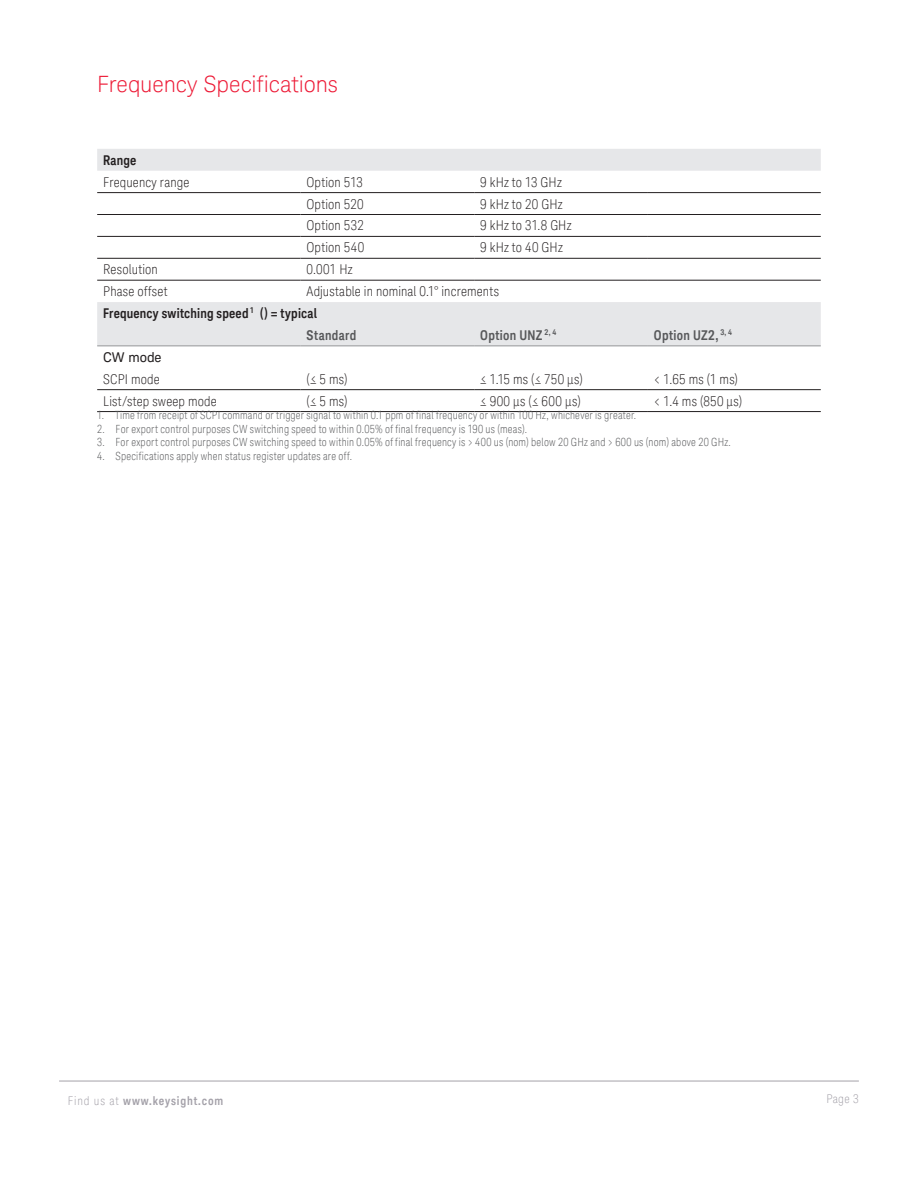
<style>
.page{position:relative;width:918px;height:1188px;background:#fff}
.page>*{position:absolute;margin:0;border:0;box-sizing:border-box;transform-origin:0 0}
.K_Heading_1{font:300 22.5px "Keysight Sans";letter-spacing:-.005em;color:#ed1a36}
.K_Table_Text{font:300 condensed 13.5px "Keysight Sans";letter-spacing:.015em;color:#231f20}
.K_Table_Heading_1{font:700 13.5px "Keysight Sans Condensed";letter-spacing:.01em;color:#231f20}
.K_Table_Heading_2{font:700 13.5px "Keysight Sans Condensed";letter-spacing:.02em;color:#57585a}
.Table_Heading_3{font:13.5px "Keysight Sans";color:#231f20}
.t1{font:700 12px "Keysight Sans Condensed";letter-spacing:.07em;color:#a4a1a9}
.t2{font:300 condensed 12px "Keysight Sans";color:#a4a1a9}
.t3{font:300 condensed 11.25px "Keysight Sans";letter-spacing:.02em;color:#57585a;scale:.95 1}
.s1{font-family:"Keysight Sans";font-weight:300;font-stretch:condensed}
</style>
<div class="page">
<hr style="left:59px;top:1081px;width:800px;height:1px;background:#a4a1a9">
<svg style="left:97px;top:149px;width:724px;height:197px"></svg>
<hr style="left:97px;top:192px;width:204px;height:1px;background:#231f20">
<hr style="left:301px;top:192px;width:173px;height:1px;background:#231f20">
<hr style="left:474px;top:192px;width:174px;height:1px;background:#231f20">
<hr style="left:648px;top:192px;width:173px;height:1px;background:#231f20">
<hr style="left:97px;top:214px;width:204px;height:1px;background:#231f20">
<hr style="left:301px;top:214px;width:173px;height:1px;background:#231f20">
<hr style="left:474px;top:214px;width:174px;height:1px;background:#231f20">
<hr style="left:648px;top:214px;width:173px;height:1px;background:#231f20">
<hr style="left:97px;top:236px;width:204px;height:1px;background:#231f20">
<hr style="left:301px;top:236px;width:173px;height:1px;background:#231f20">
<hr style="left:474px;top:236px;width:174px;height:1px;background:#231f20">
<hr style="left:648px;top:236px;width:173px;height:1px;background:#231f20">
<hr style="left:97px;top:258px;width:204px;height:1px;background:#231f20">
<hr style="left:301px;top:258px;width:173px;height:1px;background:#231f20">
<hr style="left:474px;top:258px;width:174px;height:1px;background:#231f20">
<hr style="left:648px;top:258px;width:173px;height:1px;background:#231f20">
<hr style="left:97px;top:280px;width:204px;height:1px;background:#231f20">
<hr style="left:301px;top:280px;width:173px;height:1px;background:#231f20">
<hr style="left:474px;top:280px;width:174px;height:1px;background:#231f20">
<hr style="left:648px;top:280px;width:173px;height:1px;background:#231f20">
<hr style="left:97px;top:389px;width:204px;height:1px;background:#231f20">
<hr style="left:301px;top:389px;width:173px;height:1px;background:#231f20">
<hr style="left:474px;top:389px;width:174px;height:1px;background:#231f20">
<hr style="left:648px;top:389px;width:173px;height:1px;background:#231f20">
<hr style="left:97px;top:411px;width:204px;height:1px;background:#231f20">
<hr style="left:301px;top:411px;width:173px;height:1px;background:#231f20">
<hr style="left:474px;top:411px;width:174px;height:1px;background:#231f20">
<hr style="left:648px;top:411px;width:173px;height:1px;background:#231f20">
<hr style="left:97px;top:346px;width:204px;height:1px;background:#939598">
<hr style="left:301px;top:346px;width:173px;height:1px;background:#939598">
<hr style="left:474px;top:346px;width:174px;height:1px;background:#939598">
<hr style="left:648px;top:346px;width:173px;height:1px;background:#939598">
<p class="K_Heading_1" style="left:97px;top:71px;width:242px">Frequency Specifications</p>
<p class="K_Table_Heading_1" style="left:103px;top:152px;width:35px">Range</p>
<p class="K_Table_Text" style="left:103px;top:174px;width:88px">Frequency range</p>
<p class="K_Table_Text" style="left:307px;top:174px;width:58px">Option 513</p>
<p class="K_Table_Text" style="left:480px;top:174px;width:83px">9 kHz to 13 GHz</p>
<p class="K_Table_Text" style="left:307px;top:196px;width:59px">Option 520</p>
<p class="K_Table_Text" style="left:480px;top:196px;width:84px">9 kHz to 20 GHz</p>
<p class="K_Table_Text" style="left:307px;top:218px;width:59px">Option 532</p>
<p class="K_Table_Text" style="left:480px;top:218px;width:93px">9 kHz to 31.8 GHz</p>
<p class="K_Table_Text" style="left:307px;top:240px;width:59px">Option 540</p>
<p class="K_Table_Text" style="left:480px;top:240px;width:84px">9 kHz to 40 GHz</p>
<p class="K_Table_Text" style="left:103px;top:261px;width:56px">Resolution</p>
<p class="K_Table_Text" style="left:307px;top:261px;width:48px">0.001 Hz</p>
<p class="K_Table_Text" style="left:103px;top:283px;width:66px">Phase offset</p>
<p class="K_Table_Text" style="left:307px;top:283px;width:194px">Adjustable in nominal 0.1° increments</p>
<p class="K_Table_Heading_1" style="left:103px;top:305px;width:215px">Frequency switching speed <sup>1</sup> () = typical</p>
<p class="K_Table_Heading_2" style="left:307px;top:327px;width:51px">Standard</p>
<p class="K_Table_Heading_2" style="left:480px;top:327px;width:78px">Option UNZ <sup>2,</sup> <sup>4</sup></p>
<p class="K_Table_Heading_2" style="left:654px;top:327px;width:80px">Option UZ2, <sup>3,</sup> <sup>4</sup></p>
<p class="Table_Heading_3" style="left:103px;top:349px;width:60px">CW mode</p>
<p class="K_Table_Text" style="left:103px;top:371px;width:58px">SCPI mode</p>
<p class="K_Table_Text" style="left:307px;top:371px;width:42px">(≤ 5 ms)</p>
<p class="K_Table_Text" style="left:480px;top:371px;width:104px">≤ 1.15 ms (≤ 750 µs)</p>
<p class="K_Table_Text" style="left:654px;top:371px;width:86px">&lt; 1.65 ms (1 ms)</p>
<p class="K_Table_Text" style="left:103px;top:393px;width:115px">List/step sweep mode</p>
<p class="K_Table_Text" style="left:307px;top:393px;width:42px">(≤ 5 ms)</p>
<p class="K_Table_Text" style="left:480px;top:393px;width:102px">≤ 900 µs (≤ 600 µs)</p>
<p class="K_Table_Text" style="left:654px;top:393px;width:90px">&lt; 1.4 ms (850 µs)</p>
<p class="t3" style="left:97px;top:409px;width:569px">1. Time from receipt of SCPI command or trigger signal to within 0.1 ppm of final frequency or within 100 Hz, whichever is greater.</p>
<p class="t3" style="left:97px;top:422px;width:454px">2. For export control purposes CW switching speed to within 0.05% of final frequency is 190 us (meas).</p>
<p class="t3" style="left:97px;top:436px;width:669px">3. For export control purposes CW switching speed to within 0.05% of final frequency is &gt; 400 us (nom) below 20 GHz and &gt; 600 us (nom) above 20 GHz.</p>
<p class="t3" style="left:97px;top:449px;width:270px">4. Specifications apply when status register updates are off.</p>
<p class="t1" style="left:68px;top:1094px;width:157px"><span class="s1">Find us at</span> www.keysight.com</p>
<p class="t2" style="left:826px;top:1092px;width:34px">Page 3</p>
</div>
